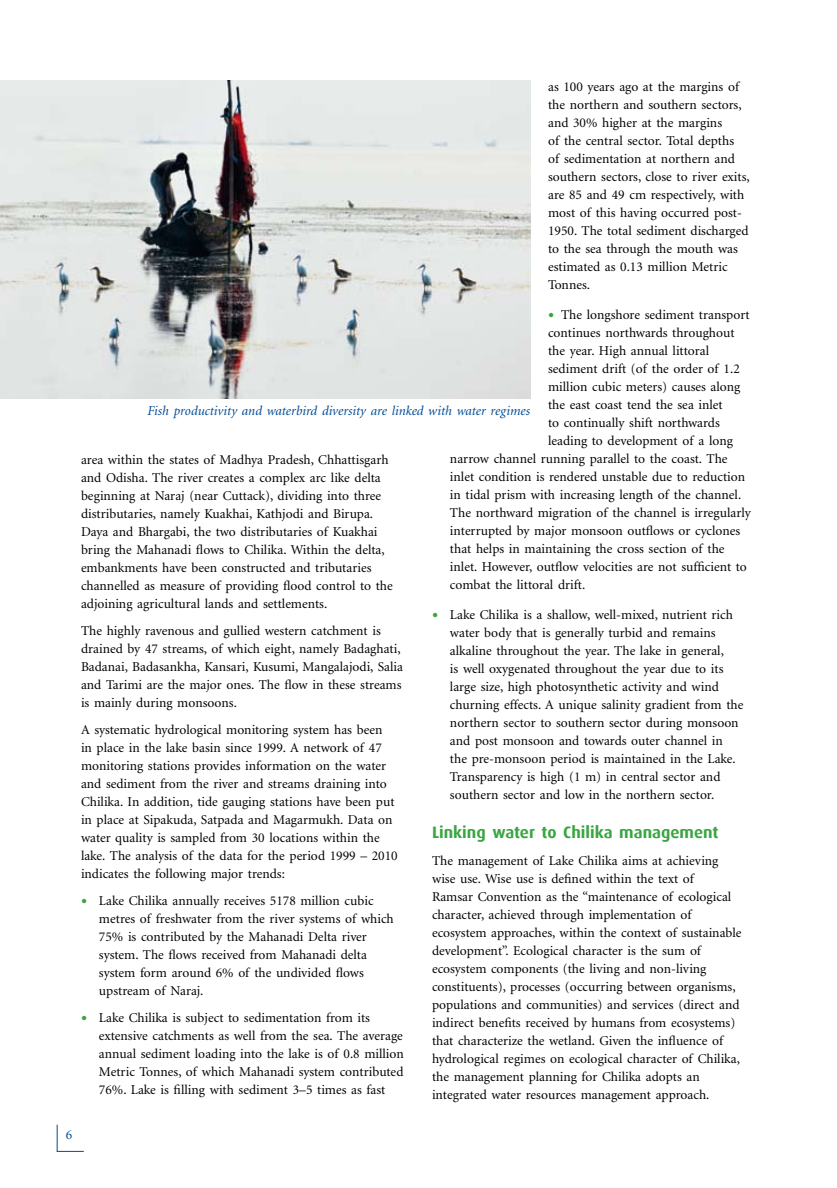
<style>
.page{position:relative;width:837px;height:1188px;background:#fff}
.page>*{position:absolute;margin:0;border:0;box-sizing:border-box;transform-origin:0 0}
.t1{font:700 16.5px "Dax";color:#39a642}
.t2{font:13.5px/18px "Minion";color:#000}
.t3{font:italic 13.5px "Minion";color:#004b95}
.t4{font:13.5px "Minion";color:#004b95}
.s1{font-size:21px;color:#39a642}
</style>
<div class="page">
<svg style="left:57px;top:1125px;width:27px;height:27px"></svg>
<img style="left:0;top:81px;width:530px;height:317px">
<p class="t2" style="left:548px;top:78px;width:203px">as 100 years ago at the margins of the northern and southern sectors, and 30% higher at the margins<br>of the central sector. Total depths<br>of sedimentation at northern and southern sectors, close to river exits, are 85 and 49 cm respectively, with most of this having occurred post-<br>1950. The total sediment discharged to the sea through the mouth was estimated as 0.13 million Metric<br>Tonnes.</p>
<p class="t2" style="left:548px;top:306px;width:203px"><span class="s1">•</span> The longshore sediment transport</p>
<p class="t2" style="left:548px;top:324px;width:188px">continues northwards throughout</p>
<p class="t2" style="left:548px;top:342px;width:163px">the year. High annual littoral</p>
<p class="t2" style="left:548px;top:360px;width:193px">sediment drift (of the order of 1.2</p>
<p class="t2" style="left:548px;top:378px;width:194px">million cubic meters) causes along</p>
<p class="t2" style="left:548px;top:396px;width:176px">the east coast tend the sea inlet</p>
<p class="t2" style="left:548px;top:414px;width:173px">to continually shift northwards</p>
<p class="t2" style="left:548px;top:432px;width:186px">leading to development of a long</p>
<p class="t2" style="left:450px;top:450px;width:279px">narrow channel running parallel to the coast. The</p>
<p class="t2" style="left:450px;top:468px;width:297px">inlet condition is rendered unstable due to reduction</p>
<p class="t2" style="left:450px;top:486px;width:293px">in tidal prism with increasing length of the channel.</p>
<p class="t2" style="left:450px;top:504px;width:302px">The northward migration of the channel is irregularly</p>
<p class="t2" style="left:450px;top:522px;width:292px">interrupted by major monsoon outflows or cyclones</p>
<p class="t2" style="left:450px;top:540px;width:276px">that helps in maintaining the cross section of the</p>
<p class="t2" style="left:450px;top:558px;width:298px">inlet. However, outflow velocities are not sufficient to</p>
<p class="t2" style="left:450px;top:576px;width:137px">combat the littoral drift.</p>
<p class="t2" style="left:450px;top:606px;width:295px;text-indent:-18px"><span class="s1">•</span> Lake Chilika is a shallow, well-mixed, nutrient rich water body that is generally turbid and remains alkaline throughout the year. The lake in general,<br>is well oxygenated throughout the year due to its large size, high photosynthetic activity and wind churning effects. A unique salinity gradient from the northern sector to southern sector during monsoon and post monsoon and towards outer channel in<br>the pre-monsoon period is maintained in the Lake.<br>Transparency is high (1 m) in central sector and southern sector and low in the northern sector.</p>
<p class="t1" style="left:432px;top:823px;width:288px">Linking water to Chilika management</p>
<p class="t2" style="left:432px;top:852px;width:311px">The management of Lake Chilika aims at achieving wise use. Wise use is defined within the text of<br>Ramsar Convention as the “maintenance of ecological character, achieved through implementation of ecosystem approaches, within the context of sustainable development”. Ecological character is the sum of ecosystem components (the living and non-living constituents), processes (occurring between organisms, populations and communities) and services (direct and indirect benefits received by humans from ecosystems) that characterize the wetland. Given the influence of hydrological regimes on ecological character of Chilika, the management planning for Chilika adopts an integrated water resources management approach.</p>
<p class="t3" style="left:147px;top:404px;width:384px">Fish productivity and waterbird diversity are linked with water regimes</p>
<p class="t2" style="left:81px;top:451px;width:313px">area within the states of Madhya Pradesh, Chhattisgarh and Odisha. The river creates a complex arc like delta beginning at Naraj (near Cuttack), dividing into three distributaries, namely Kuakhai, Kathjodi and Birupa.<br>Daya and Bhargabi, the two distributaries of Kuakhai bring the Mahanadi flows to Chilika. Within the delta, embankments have been constructed and tributaries channelled as measure of providing flood control to the adjoining agricultural lands and settlements.</p>
<p class="t2" style="left:81px;top:622px;width:324px">The highly ravenous and gullied western catchment is drained by 47 streams, of which eight, namely Badaghati, Badanai, Badasankha, Kansari, Kusumi, Mangalajodi, Salia and Tarimi are the major ones. The flow in these streams is mainly during monsoons.</p>
<p class="t2" style="left:81px;top:721px;width:318px">A systematic hydrological monitoring system has been<br>in place in the lake basin since 1999. A network of 47 monitoring stations provides information on the water and sediment from the river and streams draining into Chilika. In addition, tide gauging stations have been put in place at Sipakuda, Satpada and Magarmukh. Data on water quality is sampled from 30 locations within the lake. The analysis of the data for the period 1999 – 2010 indicates the following major trends:</p>
<p class="t2" style="left:99px;top:892px;width:296px;text-indent:-18px"><span class="s1">•</span> Lake Chilika annually receives 5178 million cubic metres of freshwater from the river systems of which 75% is contributed by the Mahanadi Delta river system. The flows received from Mahanadi delta system form around 6% of the undivided flows upstream of Naraj.</p>
<p class="t2" style="left:99px;top:1009px;width:306px;text-indent:-18px"><span class="s1">•</span> Lake Chilika is subject to sedimentation from its extensive catchments as well from the sea. The average annual sediment loading into the lake is of 0.8 million Metric Tonnes, of which Mahanadi system contributed 76%. Lake is filling with sediment 3–5 times as fast</p>
<p class="t4" style="left:66px;top:1129px;width:8px">6</p>
</div>
